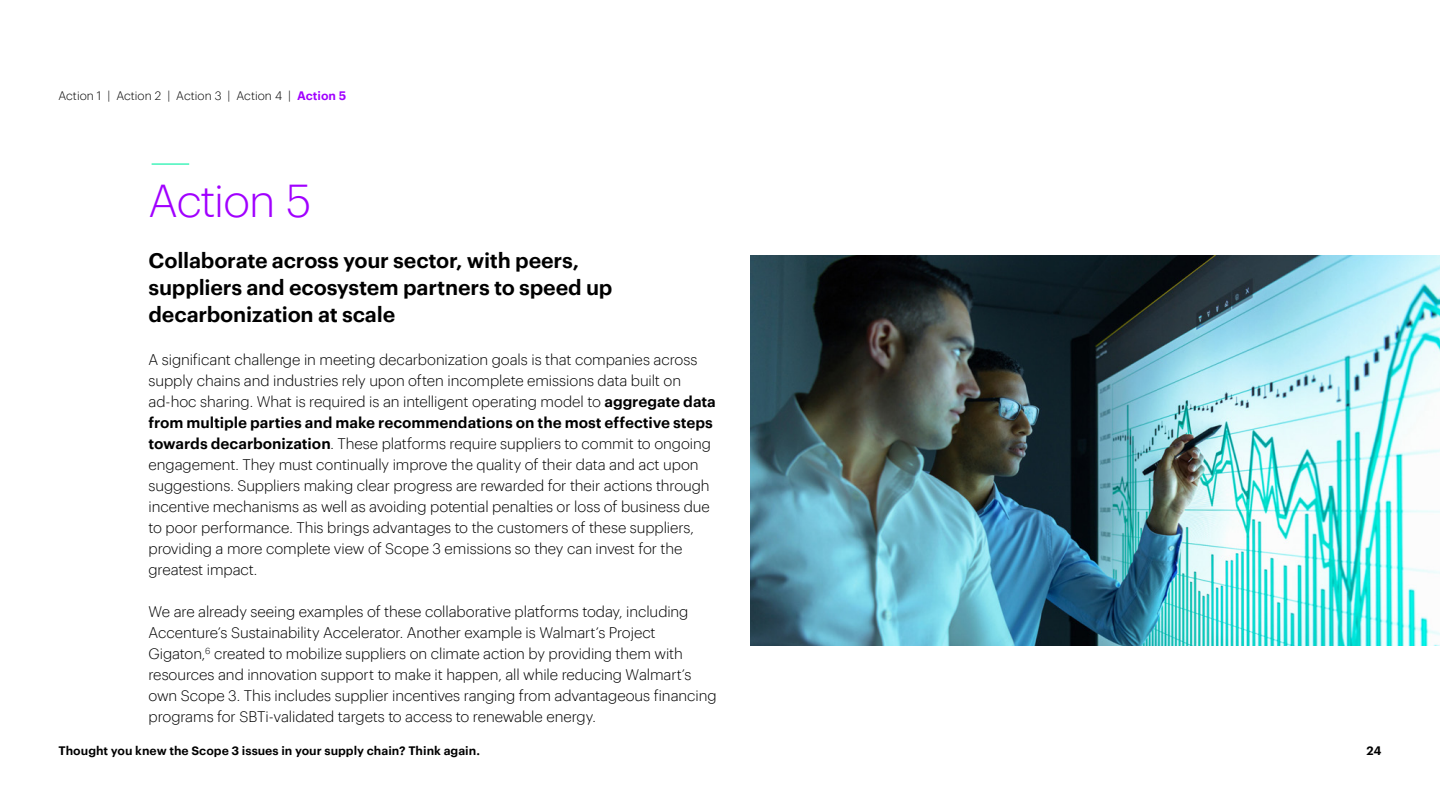
<style>
.page{position:relative;width:1440px;height:810px;background:#fff}
.page>*{position:absolute;margin:0;border:0;box-sizing:border-box;transform-origin:0 0}
.Body{font:300 45px "Graphik";letter-spacing:-.03em;color:#a100ff}
.Body-2{font:600 21px/27px "Graphik";letter-spacing:-.01em;color:#000}
.Subs{font:300 15px/21px "Graphik";letter-spacing:-.005em;color:#000}
.t1{font:600 12px "Graphik";color:#000}
.t2{font:300 12px "Graphik";color:#000}
.s1{font-weight:600;color:#a100ff}
.s2{font-weight:600}
</style>
<div class="page">
<hr style="left:152px;top:164px;width:37px;height:1px;background:#05f0a5">
<img style="left:750px;top:256px;width:690px;height:389px">
<p class="t2" style="left:58px;top:87px;width:289px">Action 1 | Action 2 | Action 3 | Action 4 | <span class="s1">Action 5</span></p>
<p class="Body" style="left:149px;top:168px;width:164px">Action 5</p>
<p class="Body-2" style="left:149px;top:245px;width:465px">Collaborate across your sector, with peers, suppliers and ecosystem partners to speed up decarbonization at scale</p>
<p class="Subs" style="left:148px;top:348px;width:569px">A significant challenge in meeting decarbonization goals is that companies across supply chains and industries rely upon often incomplete emissions data built on ad-hoc sharing. What is required is an intelligent operating model to <span class="s2">aggregate data from multiple parties and make recommendations on the most effective steps towards decarbonization</span>. These platforms require suppliers to commit to ongoing engagement. They must continually improve the quality of their data and act upon suggestions. Suppliers making clear progress are rewarded for their actions through incentive mechanisms as well as avoiding potential penalties or loss of business due to poor performance. This brings advantages to the customers of these suppliers, providing a more complete view of Scope 3 emissions so they can invest for the greatest impact.</p>
<p class="Subs" style="left:148px;top:600px;width:570px">We are already seeing examples of these collaborative platforms today, including Accenture’s Sustainability Accelerator. Another example is Walmart’s Project Gigaton,<sup>6</sup> created to mobilize suppliers on climate action by providing them with resources and innovation support to make it happen, all while reducing Walmart’s own Scope 3. This includes supplier incentives ranging from advantageous financing programs for SBTi-validated targets to access to renewable energy.</p>
<p class="t1" style="left:58px;top:742px;width:423px">Thought you knew the Scope 3 issues in your supply chain? Think again.</p>
<p class="t1" style="left:1366px;top:742px;width:17px">24</p>
</div>
